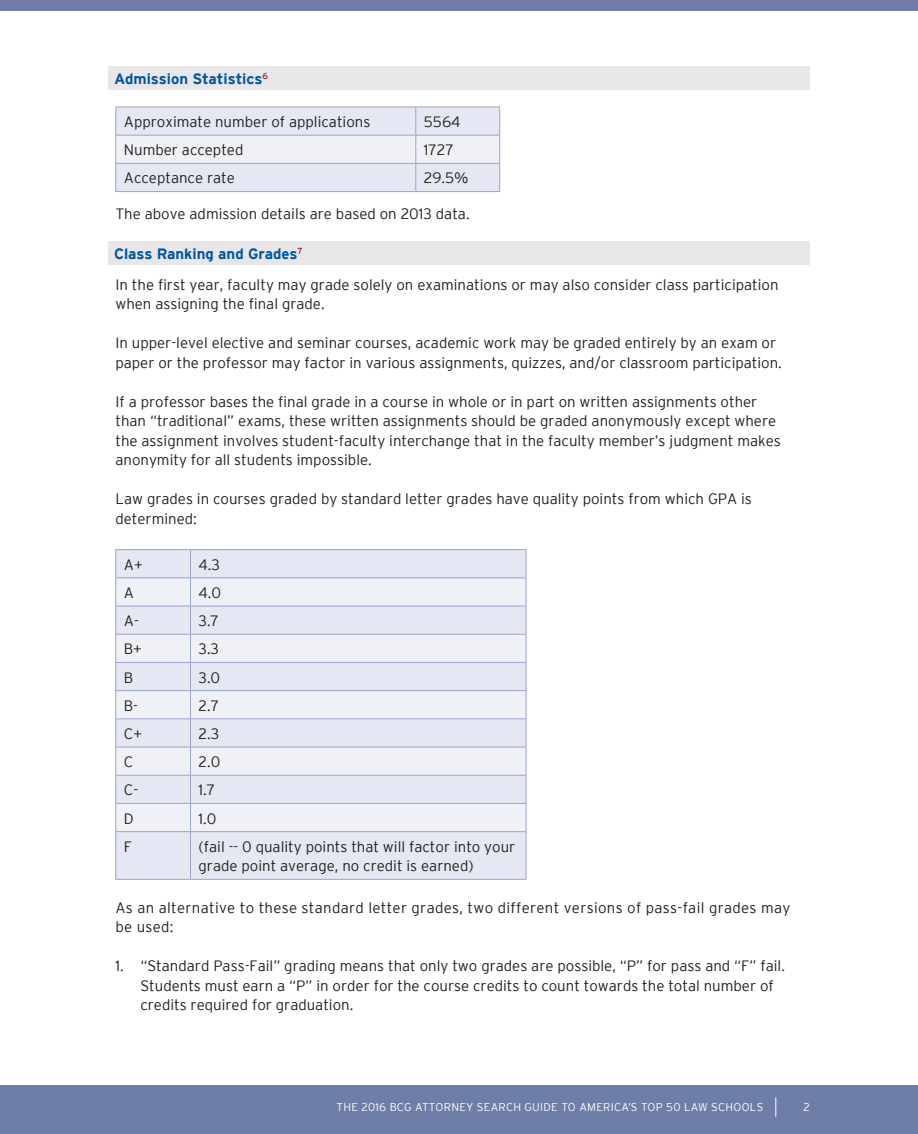
<style>
.page{position:relative;width:918px;height:1134px;background:#fff}
.page>*{position:absolute;margin:0;border:0;box-sizing:border-box;transform-origin:0 0}
.t1{font:300 15px/19.5px "Interstate";color:#231f20}
.t2{font:300 15px/19.5px "Interstate";letter-spacing:.02em;color:#231f20}
.t3{font:700 15px "Interstate";color:#05559e}
.t4{font:300 11.25px "Interstate";letter-spacing:.025em;color:#fff}
.s1{font-weight:700;color:#05559e}
</style>
<div class="page">
<div style="left:0;top:1085px;width:918px;height:49px;background:#6f7ea9"></div>
<div style="left:0;top:0;width:918px;height:11px;background:#6f7ea9"></div>
<svg style="left:775px;top:1097px;width:1px;height:20px"></svg>
<div style="left:108px;top:66px;width:702px;height:24px;background:#e7e7e9"></div>
<svg style="left:115px;top:107px;width:385px;height:84px"></svg>
<hr style="left:115px;top:191px;width:301px;height:1px;background:#98a4cc">
<hr style="left:416px;top:191px;width:84px;height:1px;background:#98a4cc">
<div style="left:108px;top:241px;width:702px;height:24px;background:#e7e7e9"></div>
<div style="left:116px;top:550px;width:410px;height:329px;background:#e5e8f2"></div>
<svg style="left:116px;top:578px;width:410px;height:253px;fill:#eff1f7"></svg>
<hr style="left:115px;top:549px;width:75px;height:1px;background:#98a4cc">
<hr style="left:190px;top:549px;width:336px;height:1px;background:#98a4cc">
<hr style="left:115px;top:577px;width:75px;height:1px;background:#98a4cc">
<hr style="left:190px;top:577px;width:336px;height:1px;background:#98a4cc">
<hr style="left:115px;top:606px;width:75px;height:1px;background:#98a4cc">
<hr style="left:190px;top:606px;width:336px;height:1px;background:#98a4cc">
<hr style="left:115px;top:634px;width:75px;height:1px;background:#98a4cc">
<hr style="left:190px;top:634px;width:336px;height:1px;background:#98a4cc">
<hr style="left:115px;top:662px;width:75px;height:1px;background:#98a4cc">
<hr style="left:190px;top:662px;width:336px;height:1px;background:#98a4cc">
<hr style="left:115px;top:690px;width:75px;height:1px;background:#98a4cc">
<hr style="left:190px;top:690px;width:336px;height:1px;background:#98a4cc">
<hr style="left:115px;top:718px;width:75px;height:1px;background:#98a4cc">
<hr style="left:190px;top:718px;width:336px;height:1px;background:#98a4cc">
<hr style="left:115px;top:747px;width:75px;height:1px;background:#98a4cc">
<hr style="left:190px;top:747px;width:336px;height:1px;background:#98a4cc">
<hr style="left:115px;top:775px;width:75px;height:1px;background:#98a4cc">
<hr style="left:190px;top:775px;width:336px;height:1px;background:#98a4cc">
<hr style="left:115px;top:803px;width:75px;height:1px;background:#98a4cc">
<svg style="left:115px;top:550px;width:1px;height:281px"></svg>
<hr style="left:190px;top:803px;width:336px;height:1px;background:#98a4cc">
<svg style="left:190px;top:550px;width:1px;height:281px"></svg>
<svg style="left:526px;top:550px;width:1px;height:281px"></svg>
<hr style="left:115px;top:831px;width:75px;height:1px;background:#98a4cc">
<hr style="left:115px;top:832px;width:1px;height:47px;background:#98a4cc">
<hr style="left:190px;top:831px;width:336px;height:1px;background:#98a4cc">
<hr style="left:190px;top:832px;width:1px;height:47px;background:#98a4cc">
<hr style="left:526px;top:832px;width:1px;height:47px;background:#98a4cc">
<hr style="left:115px;top:879px;width:75px;height:1px;background:#98a4cc">
<hr style="left:190px;top:879px;width:336px;height:1px;background:#98a4cc">
<p class="t3" style="left:114px;top:70px;width:156px">Admission Statistics<sup>6</sup></p>
<p class="t1" style="left:124px;top:112px;width:248px">Approximate number of applications</p>
<p class="t1" style="left:424px;top:112px;width:38px">5564</p>
<p class="t1" style="left:124px;top:140px;width:121px">Number accepted</p>
<p class="t1" style="left:424px;top:140px;width:31px">1727</p>
<p class="t1" style="left:124px;top:168px;width:112px">Acceptance rate</p>
<p class="t1" style="left:424px;top:168px;width:46px">29.5%</p>
<p class="t1" style="left:115px;top:204px;width:356px">The above admission details are based on 2013 data.</p>
<p class="t1" style="left:114px;top:239px;width:666px;line-height:30.3px"><span class="s1">Class Ranking and Grades</span><sup>7<br></sup>In the first year, faculty may grade solely on examinations or may also consider class participation</p>
<p class="t1" style="left:115px;top:294px;width:211px">when assigning the final grade.</p>
<p class="t1" style="left:115px;top:333px;width:668px">In upper-level elective and seminar courses, academic work may be graded entirely by an exam or paper or the professor may factor in various assignments, quizzes, and/or classroom participation.</p>
<p class="t1" style="left:115px;top:392px;width:667px">If a professor bases the final grade in a course in whole or in part on written assignments other than “traditional” exams, these written assignments should be graded anonymously except where the assignment involves student-faculty interchange that in the faculty member’s judgment makes anonymity for all students impossible.</p>
<p class="t1" style="left:115px;top:489px;width:638px">Law grades in courses graded by standard letter grades have quality points from which GPA is determined:</p>
<p class="t1" style="left:124px;top:555px;width:20px">A+</p>
<p class="t1" style="left:199px;top:555px;width:23px">4.3</p>
<p class="t1" style="left:124px;top:583px;width:12px">A</p>
<p class="t1" style="left:199px;top:583px;width:24px">4.0</p>
<p class="t1" style="left:124px;top:611px;width:16px">A-</p>
<p class="t1" style="left:199px;top:611px;width:22px">3.7</p>
<p class="t1" style="left:124px;top:639px;width:20px">B+</p>
<p class="t1" style="left:199px;top:639px;width:22px">3.3</p>
<p class="t1" style="left:124px;top:667px;width:11px">B</p>
<p class="t1" style="left:199px;top:667px;width:23px">3.0</p>
<p class="t1" style="left:124px;top:696px;width:16px">B-</p>
<p class="t1" style="left:199px;top:696px;width:22px">2.7</p>
<p class="t1" style="left:124px;top:724px;width:20px">C+</p>
<p class="t1" style="left:199px;top:724px;width:22px">2.3</p>
<p class="t1" style="left:124px;top:752px;width:11px">C</p>
<p class="t1" style="left:199px;top:752px;width:23px">2.0</p>
<p class="t1" style="left:124px;top:780px;width:16px">C-</p>
<p class="t1" style="left:199px;top:780px;width:18px">1.7</p>
<p class="t1" style="left:124px;top:808px;width:11px">D</p>
<p class="t1" style="left:199px;top:808px;width:19px">1.0</p>
<p class="t1" style="left:124px;top:837px;width:10px">F</p>
<p class="t1" style="left:199px;top:837px;width:318px">(fail -- 0 quality points that will factor into your grade point average, no credit is earned)</p>
<p class="t2" style="left:115px;top:898px;width:677px">As an alternative to these standard letter grades, two different versions of pass-fail grades may be used:</p>
<p class="t1" style="left:140px;top:956px;width:646px;text-indent:-25px">1. “Standard Pass-Fail” grading means that only two grades are possible, “P” for pass and “F” fail.<br>Students must earn a “P” in order for the course credits to count towards the total number of credits required for graduation.</p>
<p class="t4" style="left:337px;top:1100px;width:428px">THE 2016 BCG ATTORNEY SEARCH GUIDE TO AMERICA’S TOP 50 LAW SCHOOLS</p>
<p class="t4" style="left:803px;top:1100px;width:8px">2</p>
</div>
